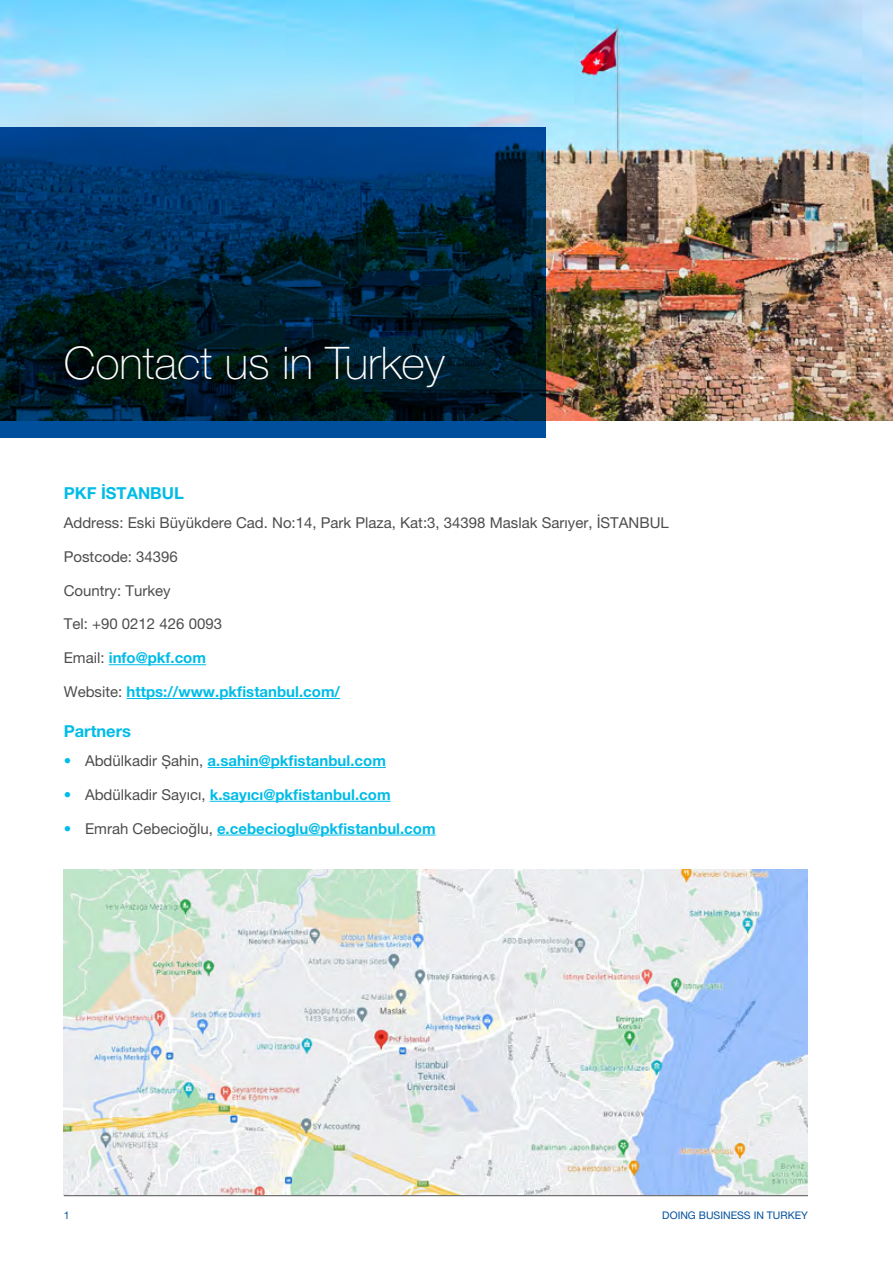
<style>
.page{position:relative;width:893px;height:1263px;background:#fff}
.page>*{position:absolute;margin:0;border:0;box-sizing:border-box;transform-origin:0 0}
.t1{font:100 45px "Helvetica Neue LT Pro";color:#fff}
.t2{font:700 16.5px "Helvetica Neue LT Pro";color:#00bce7}
.t3{font:700 15px "Helvetica Neue LT Pro";color:#00bce7}
.t4{font:15px "Helvetica Neue LT Pro";color:#4d4d4f}
.t5{font:10.5px "Helvetica Neue LT Pro";color:#004f9d}
.s1{font-weight:400;color:#4d4d4f}
.s2{font-weight:400}
</style>
<div class="page">
<hr style="left:64px;top:1195px;width:744px;height:1px;background:#4d4d4f">
<img style="left:0;top:0;width:893px;height:421px">
<svg style="left:0;top:128px;width:546px;height:310px;background:#002949"></svg>
<hr style="left:109px;top:664px;width:97px;height:1px;background:#00bce7">
<hr style="left:127px;top:698px;width:213px;height:1px;background:#00bce7">
<hr style="left:208px;top:767px;width:178px;height:1px;background:#00bce7">
<hr style="left:210px;top:801px;width:181px;height:1px;background:#00bce7">
<hr style="left:217px;top:835px;width:219px;height:1px;background:#00bce7">
<img style="left:64px;top:870px;width:744px;height:325px">
<h1 class="t1" style="left:64px;top:337px;width:383px">Contact us in Turkey</h1>
<p class="t2" style="left:64px;top:483px;width:122px">PKF İSTANBUL</p>
<p class="t4" style="left:64px;top:514px;width:607px">Address: Eski Büyükdere Cad. No:14, Park Plaza, Kat:3, 34398 Maslak Sarıyer, İSTANBUL</p>
<p class="t4" style="left:64px;top:548px;width:116px">Postcode: 34396</p>
<p class="t4" style="left:64px;top:581px;width:108px">Country: Turkey</p>
<p class="t4" style="left:64px;top:615px;width:160px">Tel: +90 0212 426 0093</p>
<p class="t3" style="left:64px;top:649px;width:144px"><span class="s1">Email:</span> info@pkf.com</p>
<p class="t3" style="left:64px;top:682px;width:278px"><span class="s1">Website:</span> https://www.pkfistanbul.com/</p>
<p class="t2" style="left:64px;top:720px;width:69px">Partners</p>
<p class="t3" style="left:64px;top:751px;width:324px"><span class="s2">•</span> <span class="s1">Abdülkadir Şahin,</span> a.sahin@pkfistanbul.com</p>
<p class="t3" style="left:64px;top:785px;width:328px"><span class="s2">•</span> <span class="s1">Abdülkadir Sayıcı,</span> k.sayıcı@pkfistanbul.com</p>
<p class="t3" style="left:64px;top:819px;width:373px"><span class="s2">•</span> <span class="s1">Emrah Cebecioğlu,</span> e.cebecioglu@pkfistanbul.com</p>
<p class="t5" style="left:64px;top:1209px;width:7px">1</p>
<p class="t5" style="left:662px;top:1209px;width:147px">DOING BUSINESS IN TURKEY</p>
</div>
